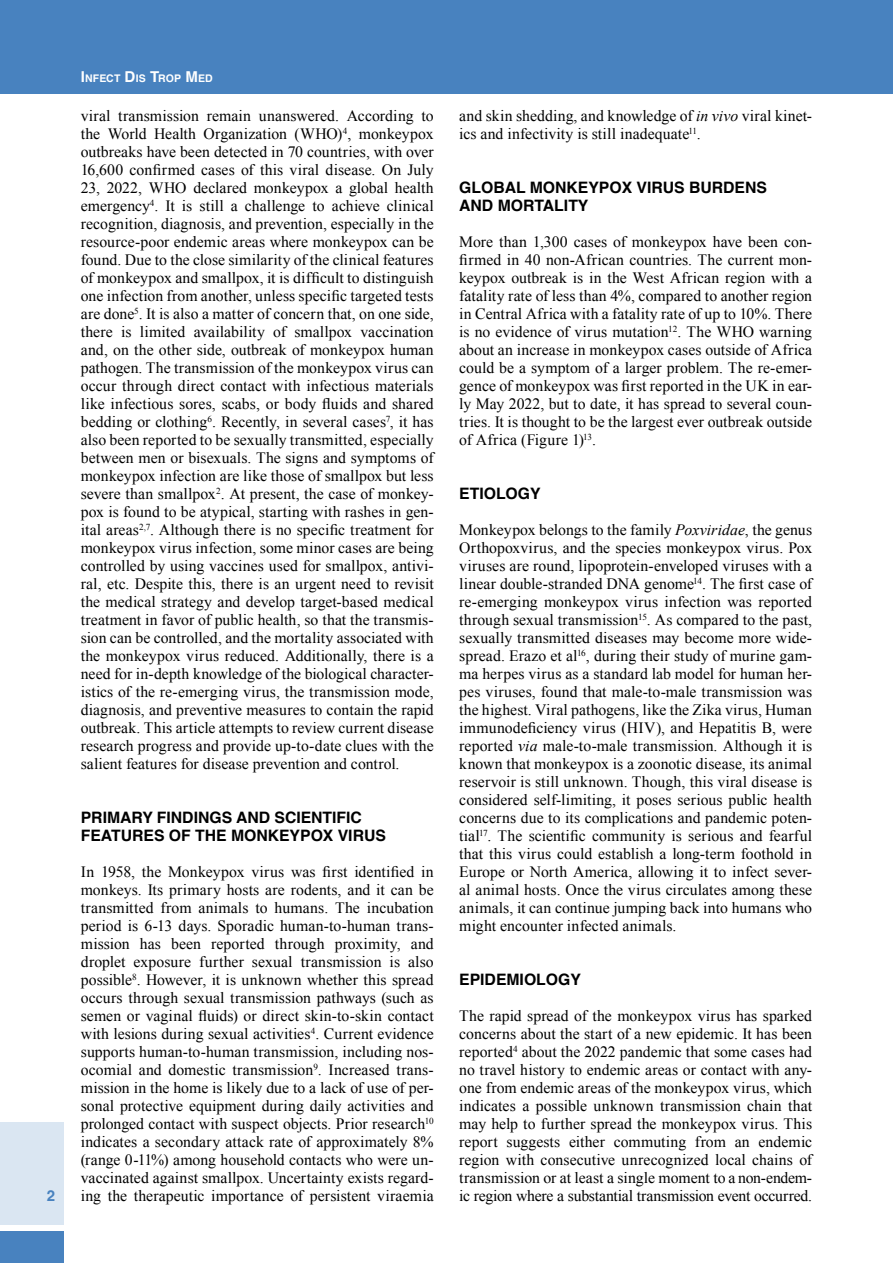
<style>
.page{position:relative;width:893px;height:1263px;background:#fff}
.page>*{position:absolute;margin:0;border:0;box-sizing:border-box;transform-origin:0 0}
.t1{font:15.75px/18px "Times New Roman";color:#000;text-align:justify}
.t2{font:700 15.75px/18px "Helvetica";color:#000}
.t3{font:700 15px "Helvetica";color:#4882bf}
.t4{font:700 10.5px "Helvetica";letter-spacing:.005em;color:#fff}
.s1{font-size:15px}
.s2{font-style:italic}
</style>
<div class="page">
<div style="left:0;top:0;width:893px;height:94px;background:#4882bf"></div>
<div style="left:0;top:1123px;width:64px;height:102px;background:#dae6f2"></div>
<div style="left:0;top:1231px;width:64px;height:32px;background:#4882bf"></div>
<p class="t3" style="left:47px;top:1187px;width:10px">2</p>
<p class="t4" style="left:81px;top:72px;width:132px"><span class="s1">I</span>NFECT <span class="s1">D</span>IS <span class="s1">T</span>ROP <span class="s1">M</span>ED</p>
<p class="t1" style="left:81px;top:107px;width:354px">viral transmission remain unanswered. According to the World Health Organization (WHO)<sup>4</sup>, monkeypox outbreaks have been detected in 70 countries, with over 16,600 confirmed cases of this viral disease. On July 23, 2022, WHO declared monkeypox a global health emergency<sup>4</sup>. It is still a challenge to achieve clinical recognition, diagnosis, and prevention, especially in the resource-poor endemic areas where monkeypox can be found. Due to the close similarity of the clinical features of monkeypox and smallpox, it is difficult to distinguish one infection from another, unless specific targeted tests are done<sup>5</sup>. It is also a matter of concern that, on one side, there is limited availability of smallpox vaccination and, on the other side, outbreak of monkeypox human pathogen. The transmission of the monkeypox virus can occur through direct contact with infectious materials like infectious sores, scabs, or body fluids and shared bedding or clothing<sup>6</sup>. Recently, in several cases<sup>7</sup>, it has also been reported to be sexually transmitted, especially between men or bisexuals. The signs and symptoms of monkeypox infection are like those of smallpox but less severe than smallpox<sup>2</sup>. At present, the case of monkey&shy;pox is found to be atypical, starting with rashes in gen&shy;ital areas<sup>2,7</sup>. Although there is no specific treatment for monkeypox virus infection, some minor cases are being controlled by using vaccines used for smallpox, antivi&shy;ral, etc. Despite this, there is an urgent need to revisit the medical strategy and develop target-based medical treatment in favor of public health, so that the transmis&shy;sion can be controlled, and the mortality associated with the monkeypox virus reduced. Additionally, there is a need for in-depth knowledge of the biological character&shy;istics of the re-emerging virus, the transmission mode, diagnosis, and preventive measures to contain the rapid outbreak. This article attempts to review current disease research progress and provide up-to-date clues with the salient features for disease prevention and control.</p>
<p class="t2" style="left:81px;top:810px;width:307px">PRIMARY FINDINGS AND SCIENTIFIC<br>FEATURES OF THE MONKEYPOX VIRUS</p>
<p class="t1" style="left:81px;top:863px;width:354px">In 1958, the Monkeypox virus was first identified in monkeys. Its primary hosts are rodents, and it can be transmitted from animals to humans. The incubation period is 6-13 days. Sporadic human-to-human trans&shy;mission has been reported through proximity, and droplet exposure further sexual transmission is also possible<sup>8</sup>. However, it is unknown whether this spread occurs through sexual transmission pathways (such as semen or vaginal fluids) or direct skin-to-skin contact with lesions during sexual activities<sup>4</sup>. Current evidence supports human-to-human transmission, including nos&shy;ocomial and domestic transmission<sup>9</sup>. Increased trans&shy;mission in the home is likely due to a lack of use of per&shy;sonal protective equipment during daily activities and prolonged contact with suspect objects. Prior research<sup>10 </sup>indicates a secondary attack rate of approximately 8% (range 0-11%) among household contacts who were un&shy;vaccinated against smallpox. Uncertainty exists regard&shy;ing the therapeutic importance of persistent viraemia</p>
<p class="t1" style="left:459px;top:107px;width:354px">and skin shedding, and knowledge of <span class="s2">in vivo</span> viral kinet&shy;ics and infectivity is still inadequate<sup>11</sup>.</p>
<p class="t2" style="left:459px;top:180px;width:309px">GLOBAL MONKEYPOX VIRUS BURDENS<br>AND MORTALITY</p>
<p class="t1" style="left:459px;top:233px;width:354px">More than 1,300 cases of monkeypox have been con&shy;firmed in 40 non-African countries. The current mon&shy;keypox outbreak is in the West African region with a fatality rate of less than 4%, compared to another region in Central Africa with a fatality rate of up to 10%. There is no evidence of virus mutation<sup>12</sup>. The WHO warning about an increase in monkeypox cases outside of Africa could be a symptom of a larger problem. The re-emer&shy;gence of monkeypox was first reported in the UK in ear&shy;ly May 2022, but to date, it has spread to several coun&shy;tries. It is thought to be the largest ever outbreak outside of Africa (Figure 1)<sup>13</sup>.</p>
<p class="t2" style="left:459px;top:486px;width:83px">ETIOLOGY</p>
<p class="t1" style="left:459px;top:521px;width:354px">Monkeypox belongs to the family <span class="s2">Poxviridae</span>, the genus Orthopoxvirus, and the species monkeypox virus. Pox viruses are round, lipoprotein-enveloped viruses with a linear double-stranded DNA genome<sup>14</sup>. The first case of re-emerging monkeypox virus infection was reported through sexual transmission<sup>15</sup>. As compared to the past, sexually transmitted diseases may become more wide&shy;spread. Erazo et al<sup>16</sup>, during their study of murine gam&shy;ma herpes virus as a standard lab model for human her&shy;pes viruses, found that male-to-male transmission was the highest. Viral pathogens, like the Zika virus, Human immunodeficiency virus (HIV), and Hepatitis B, were reported <span class="s2">via</span> male-to-male transmission. Although it is known that monkeypox is a zoonotic disease, its animal reservoir is still unknown. Though, this viral disease is considered self-limiting, it poses serious public health concerns due to its complications and pandemic poten&shy;tial<sup>17</sup>. The scientific community is serious and fearful that this virus could establish a long-term foothold in Europe or North America, allowing it to infect sever&shy;al animal hosts. Once the virus circulates among these animals, it can continue jumping back into humans who might encounter infected animals.</p>
<p class="t2" style="left:459px;top:972px;width:123px">EPIDEMIOLOGY</p>
<p class="t1" style="left:459px;top:1007px;width:354px">The rapid spread of the monkeypox virus has sparked concerns about the start of a new epidemic. It has been reported<sup>4</sup> about the 2022 pandemic that some cases had no travel history to endemic areas or contact with any&shy;one from endemic areas of the monkeypox virus, which indicates a possible unknown transmission chain that may help to further spread the monkeypox virus. This report suggests either commuting from an endemic region with consecutive unrecognized local chains of transmission or at least a single moment to a non-endem&shy;ic region where a substantial transmission event occurred.</p>
</div>
